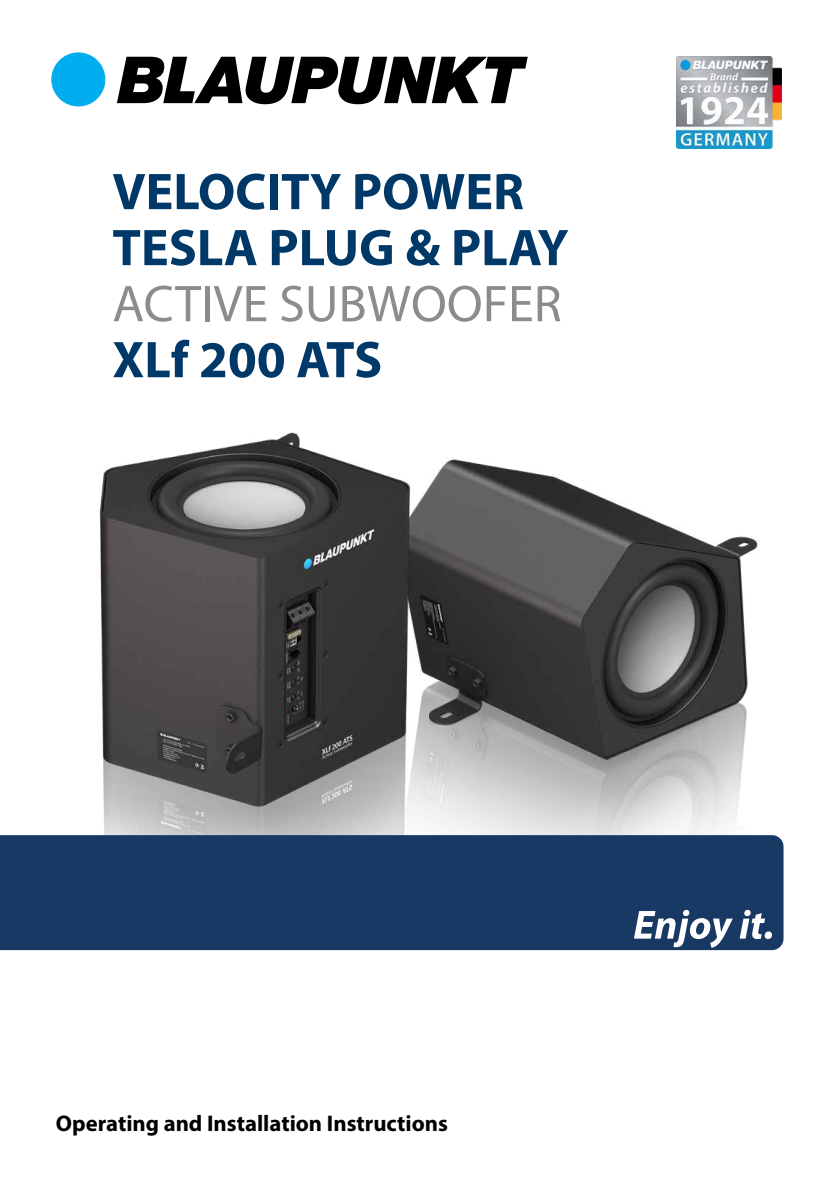
<style>
.page{position:relative;width:840px;height:1191px;background:#fff}
.page>*{position:absolute;margin:0;border:0;box-sizing:border-box;transform-origin:0 0}
.t1{font:700 52px/56px "Myriad Pro";color:#003968}
.t2{font:52px "Myriad Pro";color:#8a8c8e}
.t3{font:700 22.6px "Myriad Pro";color:#000}
</style>
<div class="page">
<img style="left:424px;top:458px;width:335px;height:377px">
<img style="left:99px;top:432px;width:325px;height:403px">
<div style="left:0;top:835px;width:783px;height:115px;background:#193965"></div>
<svg style="left:633px;top:910px;width:99px;height:38px"></svg>
<svg style="left:739px;top:910px;width:25px;height:29px"></svg>
<div style="left:764px;top:931px;width:7px;height:8px;background:#fff;border-radius:50%"></div>
<img style="left:676px;top:57px;width:104px;height:91px">
<div style="left:52px;top:53px;width:53px;height:53px;background:#00aeef;border-radius:50%"></div>
<div style="left:52px;top:53px;width:53px;height:53px;border:1px solid #00aeef;border-radius:50%"></div>
<svg style="left:117px;top:57px;width:410px;height:47px"></svg>
<h1 class="t1" style="left:112px;top:162px;width:457px">VELOCITY POWER<br>TESLA PLUG &amp; PLAY</h1>
<h1 class="t2" style="left:112px;top:272px;width:450px">ACTIVE SUBWOOFER</h1>
<h1 class="t1" style="left:112px;top:330px;width:271px">XLf 200 ATS</h1>
<p class="t3" style="left:56px;top:1108px;width:393px">Operating and Installation Instructions</p>
</div>
